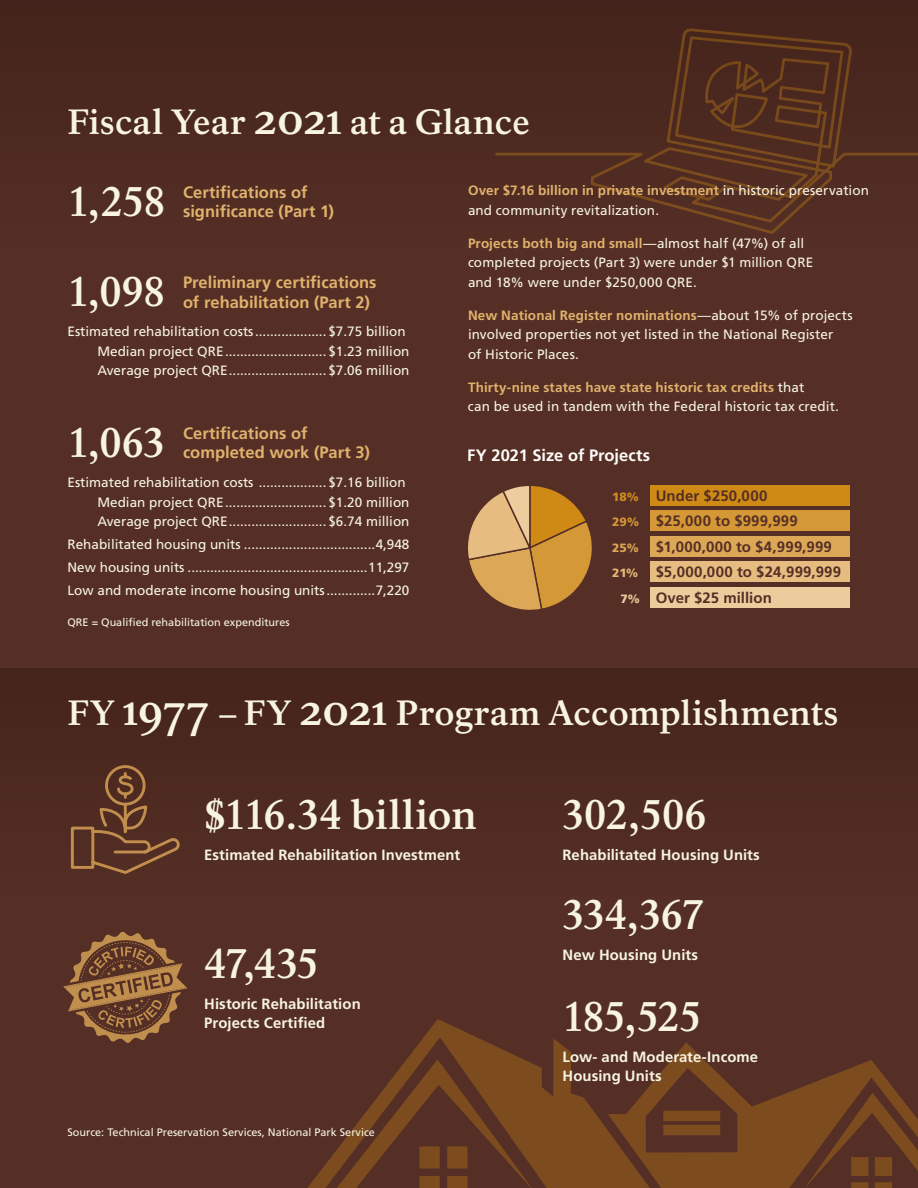
<style>
.page{position:relative;width:918px;height:1188px;background:#552f25}
.page>*{position:absolute;margin:0;border:0;box-sizing:border-box;transform-origin:0 0}
.Number_heading{font:700 40.5px "NPS Rawlinson OT";letter-spacing:-.015em;color:#f7f4e1}
.Small_caps_heading{font:700 34.5px "NPS Rawlinson OT Old";color:#f7f4e1}
.Number_heading-2{font:700 16.5px/19.5px "Frutiger LT Std";color:#e1b26d}
.Number_heading-3{font:700 16.5px "Frutiger LT Std";color:#fefdfa}
.t1{font:700 15px "Frutiger LT Std";letter-spacing:.015em;color:#552f25}
.Number_heading-4{font:700 14.85px/18.9px "Frutiger LT Std";letter-spacing:.005em;color:#f7f4e1}
.t2{font:13.5px/19.5px "Frutiger LT Std";color:#f7f4e1}
.t3{font:10.8px "Frutiger LT Std";color:#f7f4e1}
.s1{font-size:45px}
.s2{font-weight:700;color:#e1b26d}
.s3{color:#fff}
.s4{color:#faf8eb}
.s5{font-weight:900;font-size:12px;color:#d08e1f}
.s6{font-weight:900;font-size:12px;color:#d59836}
.s7{font-weight:900;font-size:12px;color:#dda758}
.s8{font-weight:900;font-size:12px;color:#e4b777}
.s9{font-weight:900;font-size:12px;color:#eccb9d}
</style>
<div class="page">
<div style="left:0;top:669px;width:918px;height:223px;background:#4c2920"></div>
<svg style="left:307px;top:1019px;width:611px;height:169px"></svg>
<div style="left:0;top:0;width:918px;height:244px;background:#4b281f"></div>
<svg style="left:495px;top:28px;width:423px;height:206px"></svg>
<svg style="left:63px;top:931px;width:124px;height:112px"></svg>
<svg style="left:70px;top:765px;width:110px;height:109px"></svg>
<div style="left:650px;top:485px;width:200px;height:21px;background:#ce8a14"></div>
<div style="left:650px;top:511px;width:200px;height:20px;background:#d59836"></div>
<div style="left:650px;top:536px;width:200px;height:20px;background:#dda758"></div>
<div style="left:650px;top:562px;width:200px;height:20px;background:#e6bc81"></div>
<div style="left:650px;top:587px;width:200px;height:20px;background:#eccb9d"></div>
<svg style="left:468px;top:486px;width:124px;height:124px"></svg>
<h2 class="Small_caps_heading" style="left:68px;top:101px;width:464px">Fiscal Year <span class="s1">2021</span> at a Glance</h2>
<h3 class="Number_heading" style="left:68px;top:177px;width:100px">1,258</h3>
<h3 class="Number_heading-2" style="left:183px;top:182px;width:153px">Certifications of significance (Part 1)</h3>
<h3 class="Number_heading" style="left:68px;top:268px;width:99px">1,098</h3>
<h3 class="Number_heading-2" style="left:183px;top:273px;width:195px">Preliminary certifications of rehabilitation (Part 2)</h3>
<p class="t2" style="left:68px;top:322px;width:340px">Estimated rehabilitation costs................... $7.75 billion</p>
<p class="t2" style="left:97px;top:341px;width:314px">Median project QRE........................... $1.23 million</p>
<p class="t2" style="left:97px;top:361px;width:314px">Average project QRE.......................... $7.06 million</p>
<h3 class="Number_heading" style="left:68px;top:418px;width:100px">1,063</h3>
<h3 class="Number_heading-2" style="left:183px;top:423px;width:188px">Certifications of completed work (Part 3)</h3>
<p class="t2" style="left:68px;top:473px;width:340px">Estimated rehabilitation costs .................. $7.16 billion</p>
<p class="t2" style="left:97px;top:492px;width:314px">Median project QRE........................... $1.20 million</p>
<p class="t2" style="left:97px;top:512px;width:314px">Average project QRE.......................... $6.74 million</p>
<p class="t2" style="left:68px;top:535px;width:343px">Rehabilitated housing units ...................................4,948</p>
<p class="t2" style="left:68px;top:558px;width:343px">New housing units ................................................11,297</p>
<p class="t2" style="left:68px;top:581px;width:343px">Low and moderate income housing units.............7,220</p>
<p class="t3" style="left:68px;top:615px;width:224px">QRE = Qualified rehabilitation expenditures</p>
<p class="t2" style="left:468px;top:181px;width:403px"><span class="s2">Over $7.16 billion in private investment</span> <span class="s3">i</span>n historic preservation and community revitalization.</p>
<p class="t2" style="left:468px;top:234px;width:347px"><span class="s2">Projects both big and small</span>—almost half (47%) of all completed projects (Part 3) were under $1 million QRE and 18% were under $250,000 QRE.</p>
<p class="t2" style="left:468px;top:306px;width:386px"><span class="s2">New National Register nominations</span>—about 15% of projects involved properties not yet listed in the National Register<br>of Historic Places.</p>
<p class="t2" style="left:468px;top:378px;width:373px"><span class="s2">Thirty-nine states have state historic tax credits</span> <span class="s4">t</span>hat<br>can be used in tandem with the Federal historic tax credit.</p>
<h3 class="Number_heading-3" style="left:467px;top:445px;width:184px">FY 2021 Size of Projects</h3>
<p class="t1" style="left:612px;top:487px;width:157px"><span class="s5">18%</span> Under $250,000</p>
<p class="t1" style="left:612px;top:512px;width:187px"><span class="s6">29%</span> $25,000 to $999,999</p>
<p class="t1" style="left:612px;top:538px;width:221px"><span class="s7">25%</span> $1,000,000 to $4,999,999</p>
<p class="t1" style="left:612px;top:563px;width:230px"><span class="s8">21%</span> $5,000,000 to $24,999,999</p>
<p class="t1" style="left:621px;top:589px;width:153px"><span class="s9">7%</span> Over $25 million</p>
<h2 class="Small_caps_heading" style="left:68px;top:692px;width:773px">FY <span class="s1">1977</span> – FY <span class="s1">2021</span> Program Accomplishments</h2>
<h3 class="Number_heading" style="left:204px;top:790px;width:274px">$116.34 billion</h3>
<h3 class="Number_heading-4" style="left:204px;top:845px;width:258px">Estimated Rehabilitation Investment</h3>
<h3 class="Number_heading" style="left:204px;top:939px;width:116px">47,435</h3>
<h3 class="Number_heading-4" style="left:204px;top:994px;width:158px">Historic Rehabilitation<br>Projects Certified</h3>
<p class="t3" style="left:68px;top:1126px;width:309px">Source: Technical Preservation Services, National Park Service</p>
<h3 class="Number_heading" style="left:563px;top:790px;width:146px">302,506</h3>
<h3 class="Number_heading-4" style="left:563px;top:846px;width:199px">Rehabilitated Housing Units</h3>
<h3 class="Number_heading" style="left:563px;top:890px;width:143px">334,367</h3>
<h3 class="Number_heading-4" style="left:563px;top:946px;width:137px">New Housing Units</h3>
<h3 class="Number_heading" style="left:563px;top:992px;width:141px">185,525</h3>
<h3 class="Number_heading-4" style="left:563px;top:1048px;width:197px">Low- and Moderate-Income<br>Housing Units</h3>
</div>
